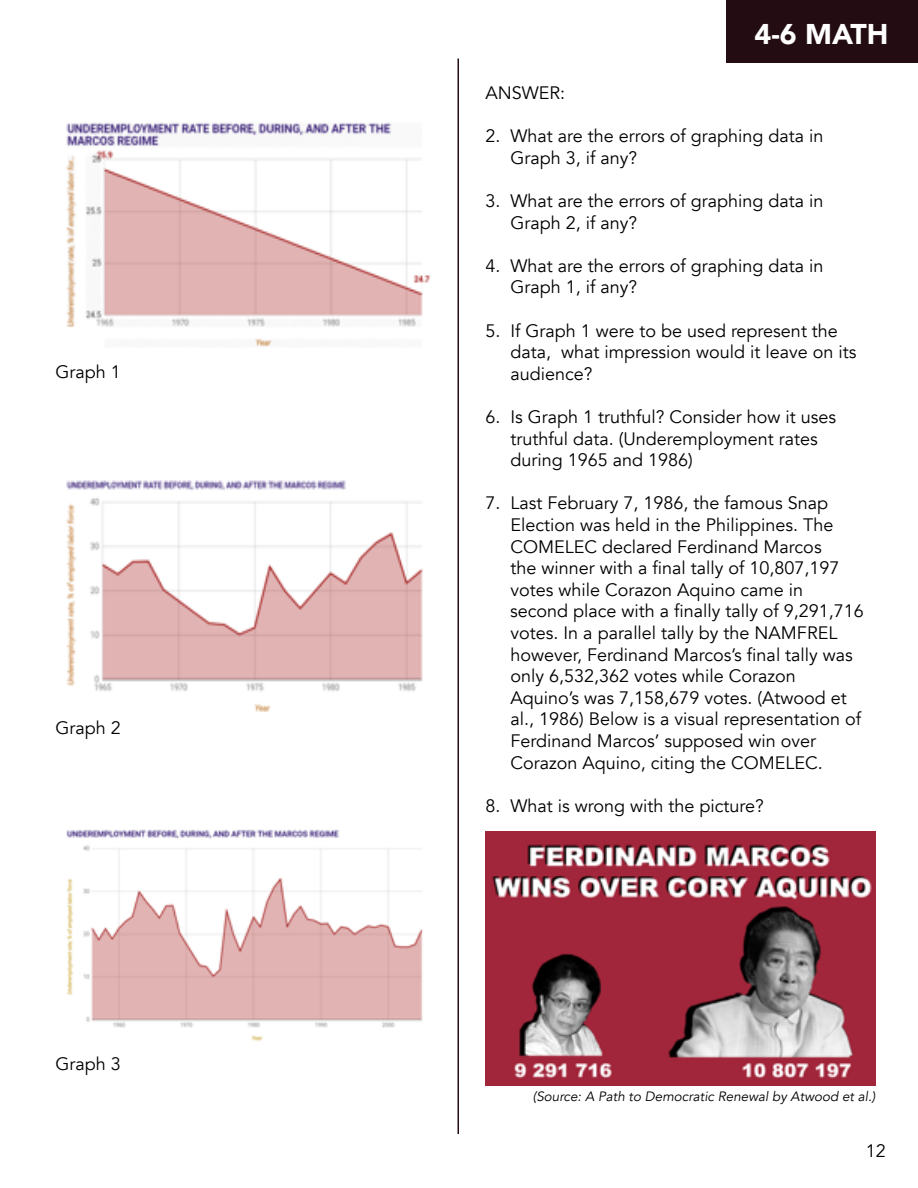
<style>
.page{position:relative;width:918px;height:1188px;background:#fff}
.page>*{position:absolute;margin:0;border:0;box-sizing:border-box;transform-origin:0 0}
.t1{font:900 28.5px "Avenir";color:#fff}
.t2{font:18px/21.6px "Avenir";color:#000}
.t3{font:italic 13.5px "Avenir";color:#000}
</style>
<div class="page">
<div style="left:727px;top:0;width:191px;height:63px;background:#230d12"></div>
<img style="left:66px;top:122px;width:365px;height:225px">
<img style="left:66px;top:480px;width:357px;height:232px">
<img style="left:66px;top:829px;width:357px;height:212px">
<hr style="left:458px;top:58px;width:1px;height:1076px;background:#240d11">
<img style="left:486px;top:832px;width:390px;height:253px">
<p class="t2" style="left:56px;top:361px;width:67px">Graph 1</p>
<p class="t2" style="left:56px;top:718px;width:67px">Graph 2</p>
<p class="t2" style="left:56px;top:1054px;width:67px">Graph 3</p>
<h1 class="t1" style="left:754px;top:9px;width:136px">4-6 MATH</h1>
<p class="t2" style="left:486px;top:82px;width:81px">ANSWER:</p>
<p class="t2" style="left:511px;top:126px;width:314px;text-indent:-25px">2. What are the errors of graphing data in<br>Graph 3, if any?</p>
<p class="t2" style="left:511px;top:190px;width:314px;text-indent:-25px">3. What are the errors of graphing data in<br>Graph 2, if any?</p>
<p class="t2" style="left:511px;top:255px;width:314px;text-indent:-25px">4. What are the errors of graphing data in<br>Graph 1, if any?</p>
<p class="t2" style="left:511px;top:320px;width:347px;text-indent:-25px">5. If Graph 1 were to be used represent the data, what impression would it leave on its audience?</p>
<p class="t2" style="left:511px;top:406px;width:327px;text-indent:-25px">6. Is Graph 1 truthful? Consider how it uses truthful data. (Underemployment rates during 1965 and 1986)</p>
<p class="t2" style="left:510px;top:493px;width:355px;text-indent:-25px">7. Last February 7, 1986, the famous Snap Election was held in the Philippines. The COMELEC declared Ferdinand Marcos<br>the winner with a final tally of 10,807,197 votes while Corazon Aquino came in second place with a finally tally of 9,291,716 votes. In a parallel tally by the NAMFREL however, Ferdinand Marcos’s final tally was only 6,532,362 votes while Corazon Aquino’s was 7,158,679 votes. (Atwood et al., 1986) Below is a visual representation of Ferdinand Marcos’ supposed win over Corazon Aquino, citing the COMELEC.</p>
<p class="t2" style="left:486px;top:795px;width:280px">8. What is wrong with the picture?</p>
<p class="t3" style="left:533px;top:1089px;width:344px">(Source: A Path to Democratic Renewal by Atwood et al.)</p>
<p class="t2" style="left:866px;top:1141px;width:22px">12</p>
</div>
